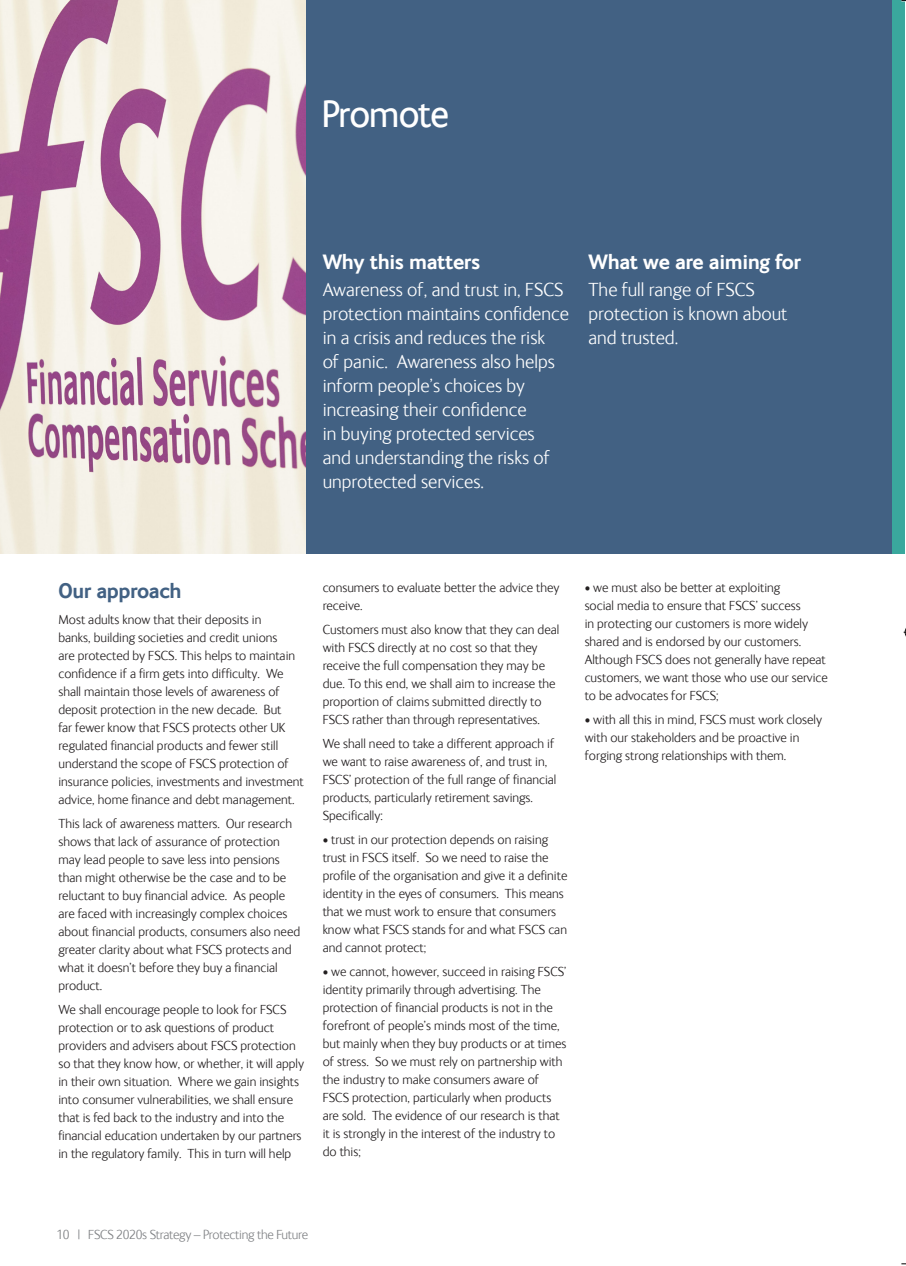
<style>
.page{position:relative;width:906px;height:1266px;background:#fff}
.page>*{position:absolute;margin:0;border:0;box-sizing:border-box;transform-origin:0 0}
.H2_Lead_Headings{font:39px "FS Ingrid";letter-spacing:-.02em;color:#fff}
.H5_Subtitle{font:700 21px "FS Ingrid";letter-spacing:-.02em;color:#fff}
.H5_Subtitle-2{font:700 21px "FS Ingrid";letter-spacing:-.02em;color:#426183}
.H6_Body{font:300 19.5px/24px "FS Ingrid";color:#fff}
.H6_Body-2{font:300 13.5px/18px "FS Ingrid";color:#231f20}
.t1{font:300 13.5px "FS Ingrid";letter-spacing:-.02em;color:#808285}
</style>
<div class="page">
<div style="left:0;top:0;width:892px;height:553px;background:#426183"></div>
<img style="left:0;top:0;width:305px;height:553px">
<div style="left:892px;top:0;width:13px;height:553px;background:#3aa89d"></div>
<svg style="left:903px;top:628px;width:3px;height:9px"></svg>
<p class="H2_Lead_Headings" style="left:322px;top:88px;width:129px">Promote</p>
<p class="H5_Subtitle" style="left:323px;top:248px;width:159px">Why this matters</p>
<p class="H6_Body" style="left:323px;top:276px;width:248px">Awareness of, and trust in, FSCS protection maintains confidence in a crisis and reduces the risk<br>of panic. Awareness also helps inform people’s choices by increasing their confidence<br>in buying protected services<br>and understanding the risks of unprotected services.</p>
<p class="H5_Subtitle" style="left:588px;top:248px;width:214px">What we are aiming for</p>
<p class="H6_Body" style="left:588px;top:276px;width:200px">The full range of FSCS protection is known about and trusted.</p>
<p class="H5_Subtitle-2" style="left:58px;top:577px;width:125px">Our approach</p>
<p class="H6_Body-2" style="left:58px;top:610px;width:247px">Most adults know that their deposits in<br>banks, building societies and credit unions<br>are protected by FSCS. This helps to maintain confidence if a firm gets into difficulty. We shall maintain those levels of awareness of deposit protection in the new decade. But<br>far fewer know that FSCS protects other UK regulated financial products and fewer still understand the scope of FSCS protection of insurance policies, investments and investment advice, home finance and debt management.</p>
<p class="H6_Body-2" style="left:58px;top:814px;width:243px">This lack of awareness matters. Our research shows that lack of assurance of protection may lead people to save less into pensions than might otherwise be the case and to be reluctant to buy financial advice. As people are faced with increasingly complex choices about financial products, consumers also need greater clarity about what FSCS protects and what it doesn’t before they buy a financial product.</p>
<p class="H6_Body-2" style="left:58px;top:1000px;width:247px">We shall encourage people to look for FSCS protection or to ask questions of product providers and advisers about FSCS protection so that they know how, or whether, it will apply in their own situation. Where we gain insights into consumer vulnerabilities, we shall ensure that is fed back to the industry and into the financial education undertaken by our partners in the regulatory family. This in turn will help</p>
<p class="H6_Body-2" style="left:323px;top:578px;width:238px">consumers to evaluate better the advice they receive.</p>
<p class="H6_Body-2" style="left:323px;top:620px;width:238px">Customers must also know that they can deal with FSCS directly at no cost so that they receive the full compensation they may be due. To this end, we shall aim to increase the proportion of claims submitted directly to FSCS rather than through representatives.</p>
<p class="H6_Body-2" style="left:323px;top:734px;width:235px">We shall need to take a different approach if we want to raise awareness of, and trust in, FSCS’ protection of the full range of financial products, particularly retirement savings.<br>Specifically:</p>
<p class="H6_Body-2" style="left:323px;top:830px;width:246px">• trust in our protection depends on raising trust in FSCS itself. So we need to raise the profile of the organisation and give it a definite identity in the eyes of consumers. This means that we must work to ensure that consumers know what FSCS stands for and what FSCS can and cannot protect;</p>
<p class="H6_Body-2" style="left:323px;top:962px;width:245px">• we cannot, however, succeed in raising FSCS’ identity primarily through advertising. The protection of financial products is not in the forefront of people’s minds most of the time, but mainly when they buy products or at times of stress. So we must rely on partnership with the industry to make consumers aware of FSCS protection, particularly when products are sold. The evidence of our research is that it is strongly in the interest of the industry to do this;</p>
<p class="H6_Body-2" style="left:584px;top:578px;width:245px">• we must also be better at exploiting<br>social media to ensure that FSCS’ success<br>in protecting our customers is more widely shared and is endorsed by our customers.<br>Although FSCS does not generally have repeat customers, we want those who use our service to be advocates for FSCS;</p>
<p class="H6_Body-2" style="left:584px;top:710px;width:239px">• with all this in mind, FSCS must work closely with our stakeholders and be proactive in forging strong relationships with them.</p>
<p class="t1" style="left:56px;top:1225px;width:253px">10 | FSCS 2020s Strategy – Protecting the Future</p>
</div>
